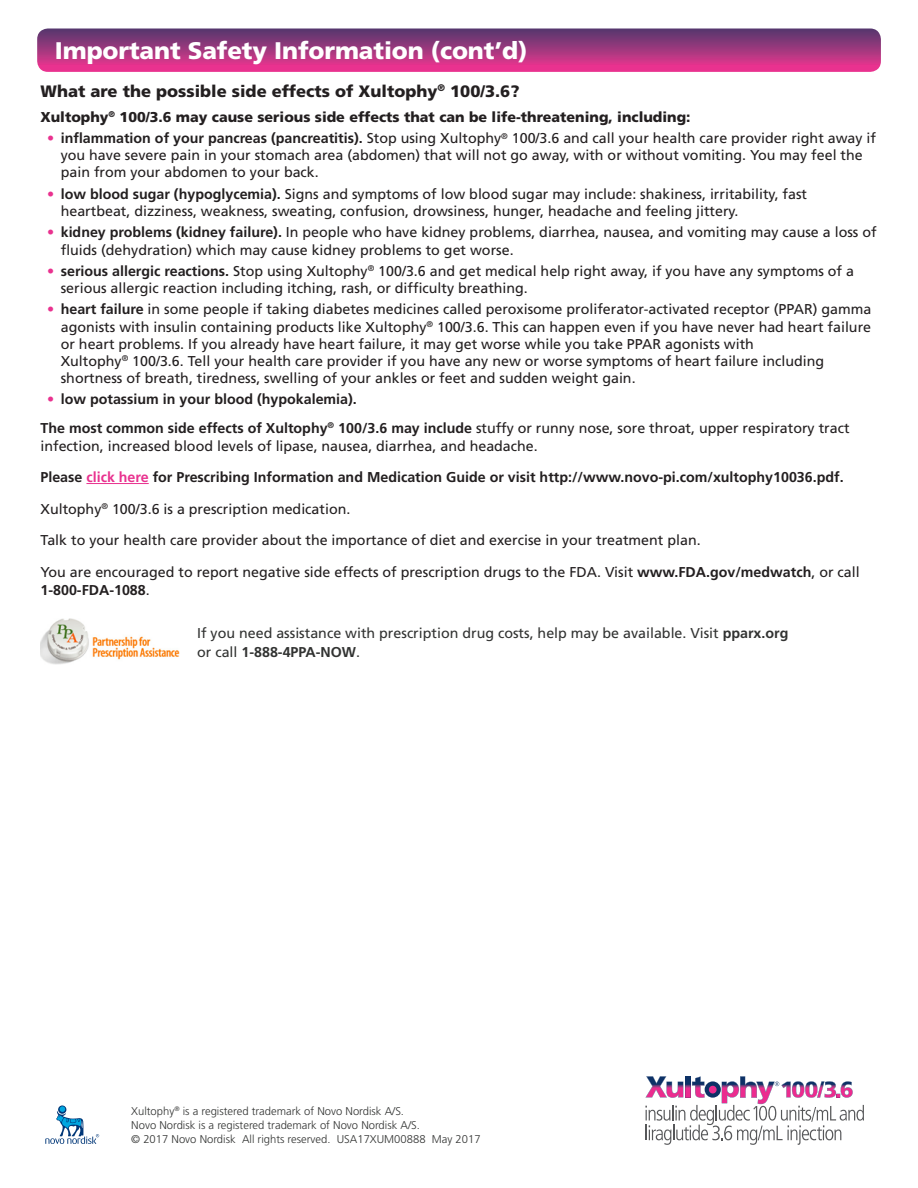
<style>
.page{position:relative;width:918px;height:1188px;background:#fff}
.page>*{position:absolute;margin:0;border:0;box-sizing:border-box;transform-origin:0 0}
.ISI_Headline{font:900 24px "Frutiger";letter-spacing:-.005em;color:#fff}
.ISI_Black_Main{font:900 16.5px "Frutiger";color:#231f20}
.ISI_Body{font:14.25px/17.1px "Frutiger";color:#231f20}
.Body_bold{font:700 14.25px "Frutiger";color:#231f20}
.body{font:14.25px/19.5px "Frutiger";color:#323332}
.ISI_Black_Secondary{font:900 14.25px "Frutiger";color:#231f20}
.Fine_print{font:300 11.25px "Frutiger";color:#323332}
.s1{color:#e9328f}
.s2{font-weight:700}
.s3{font-weight:400;color:#e9328f}
</style>
<div class="page">
<svg style="left:45px;top:1106px;width:54px;height:38px"></svg>
<svg style="left:645px;top:1076px;width:219px;height:69px"></svg>
<svg style="left:37px;top:29px;width:844px;height:43px;background:#a5377f"></svg>
<hr style="left:86px;top:483px;width:63px;height:1px;background:#e9328f">
<img style="left:40px;top:619px;width:140px;height:46px">
<p class="ISI_Headline" style="left:55px;top:36px;width:474px">Important Safety Information (cont’d)</p>
<p class="ISI_Black_Main" style="left:40px;top:81px;width:481px">What are the possible side effects of Xultophy<sup>®</sup> 100/3.6?</p>
<p class="ISI_Black_Secondary" style="left:40px;top:108px;width:652px">Xultophy<sup>®</sup> 100/3.6 may cause serious side effects that can be life-threatening, including:</p>
<p class="ISI_Body" style="left:61px;top:130px;width:817px;text-indent:-14px"><span class="s1">•</span> <span class="s2">inflammation of your pancreas (pancreatitis).</span> Stop using Xultophy<sup>®</sup> 100/3.6 and call your health care provider right away if you have severe pain in your stomach area (abdomen) that will not go away, with or without vomiting. You may feel the pain from your abdomen to your back.</p>
<p class="ISI_Body" style="left:61px;top:185px;width:748px;text-indent:-14px"><span class="s1">•</span> <span class="s2">low blood sugar (hypoglycemia).</span> Signs and symptoms of low blood sugar may include: shakiness, irritability, fast heartbeat, dizziness, weakness, sweating, confusion, drowsiness, hunger, headache and feeling jittery.</p>
<p class="ISI_Body" style="left:61px;top:224px;width:817px;text-indent:-14px"><span class="s1">•</span> <span class="s2">kidney problems (kidney failure).</span> In people who have kidney problems, diarrhea, nausea, and vomiting may cause a loss of fluids (dehydration) which may cause kidney problems to get worse.</p>
<p class="ISI_Body" style="left:61px;top:262px;width:795px;text-indent:-14px"><span class="s1">•</span> <span class="s2">serious allergic reactions.</span> Stop using Xultophy<sup>®</sup> 100/3.6 and get medical help right away, if you have any symptoms of a serious allergic reaction including itching, rash, or difficulty breathing.</p>
<p class="ISI_Body" style="left:61px;top:301px;width:812px;text-indent:-14px"><span class="s1">•</span> <span class="s2">heart failure</span> in some people if taking diabetes medicines called peroxisome proliferator-activated receptor (PPAR) gamma agonists with insulin containing products like Xultophy<sup>®</sup> 100/3.6. This can happen even if you have never had heart failure or heart problems. If you already have heart failure, it may get worse while you take PPAR agonists with<br>Xultophy<sup>®</sup> 100/3.6. Tell your health care provider if you have any new or worse symptoms of heart failure including shortness of breath, tiredness, swelling of your ankles or feet and sudden weight gain.</p>
<p class="Body_bold" style="left:47px;top:391px;width:311px"><span class="s3">•</span> low potassium in your blood (hypokalemia).</p>
<p class="ISI_Body" style="left:40px;top:419px;width:811px;line-height:18px"><span class="s2">The most common side effects of Xultophy</span><sup>®</sup> <span class="s2">100/3.6 may include</span> stuffy or runny nose, sore throat, upper respiratory tract infection, increased blood levels of lipase, nausea, diarrhea, and headache.</p>
<p class="Body_bold" style="left:40px;top:469px;width:805px">Please <span class="s1">click here</span> for Prescribing Information and Medication Guide or visit http://www.novo-pi.com/xultophy10036.pdf.</p>
<p class="ISI_Body" style="left:40px;top:500px;width:311px">Xultophy<sup>®</sup> 100/3.6 is a prescription medication.</p>
<p class="ISI_Body" style="left:40px;top:531px;width:662px">Talk to your health care provider about the importance of diet and exercise in your treatment plan.</p>
<p class="ISI_Body" style="left:40px;top:563px;width:821px;line-height:18px">You are encouraged to report negative side effects of prescription drugs to the FDA. Visit <span class="s2">www.FDA.gov/medwatch</span>, or call<br><span class="s2">1-800-FDA-1088</span>.</p>
<p class="body" style="left:197px;top:623px;width:593px">If you need assistance with prescription drug costs, help may be available. Visit <span class="s2">pparx.org </span>or call <span class="s2">1-888-4PPA-NOW</span>.</p>
<p class="Fine_print" style="left:131px;top:1105px;width:274px">Xultophy<sup>®</sup> is a registered trademark of Novo Nordisk A/S.</p>
<p class="Fine_print" style="left:131px;top:1119px;width:290px">Novo Nordisk is a registered trademark of Novo Nordisk A/S.</p>
<p class="Fine_print" style="left:131px;top:1133px;width:351px">© 2017 Novo Nordisk All rights reserved. USA17XUM00888 May 2017</p>
</div>
